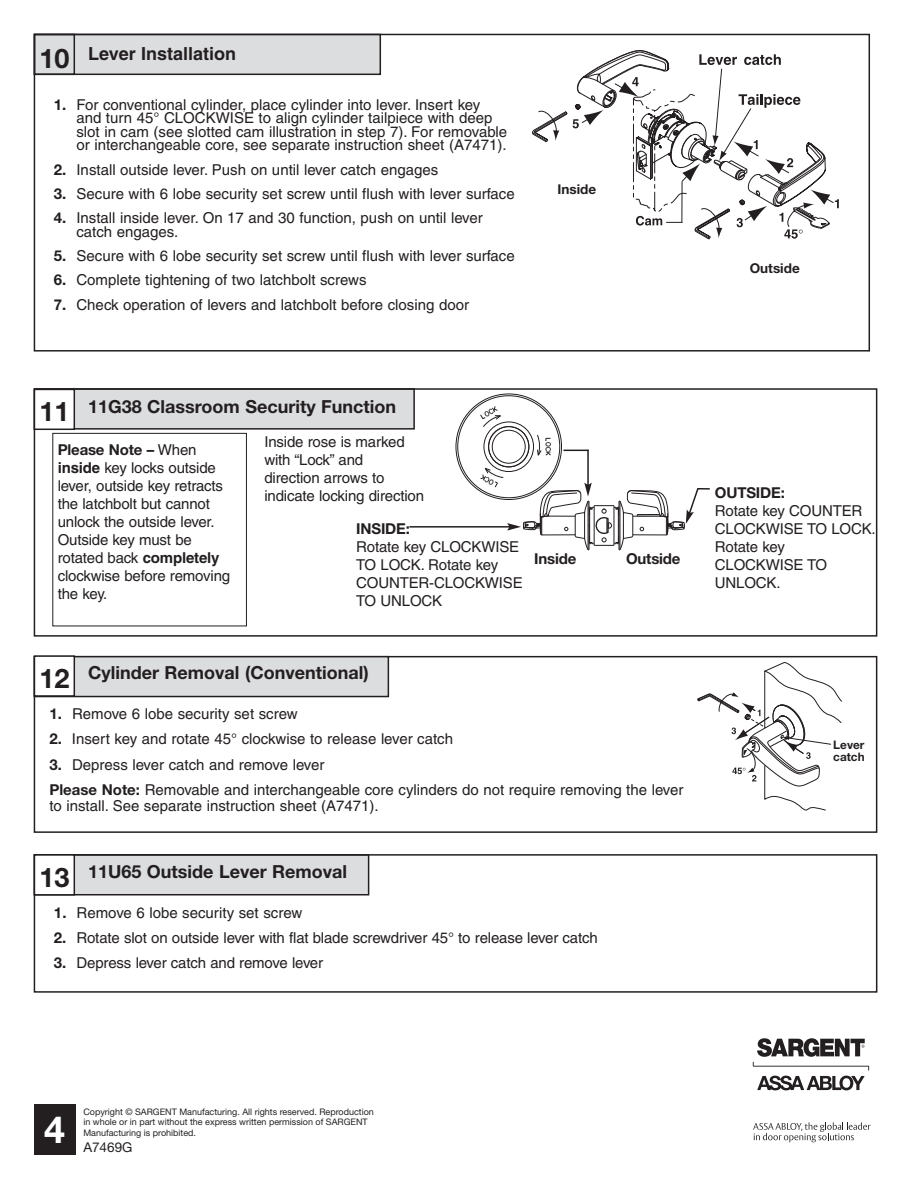
<style>
.page{position:relative;width:918px;height:1188px;background:#fff}
.page>*{position:absolute;margin:0;border:0;box-sizing:border-box;transform-origin:0 0}
.t1{font:700 37.5px "Helvetica Neue";color:#fff}
.t2{font:700 27px "Helvetica Neue";color:#231f20}
.t3{font:700 18px "Helvetica Neue";color:#231f20}
.t4{font:700 18px "Helvetica";color:#231f20}
.t5{font:15px/18px "Helvetica";color:#231f20}
.t6{font:700 15px "Helvetica Neue";letter-spacing:-.01em;color:#231f20}
.t7{font:700 13.5px "Helvetica Neue";color:#231f20}
.t8{font:13.5px "Helvetica Neue";color:#231f20}
.t9{font:700 11.7px/11.7px "Helvetica Neue";color:#231f20}
.t10{font:9px/10.5px "Helvetica Neue";color:#231f20}
.s1{font-family:"Helvetica Neue";font-weight:700}
.s2{font-family:"Helvetica";font-weight:400}
.s3{font-weight:700}
</style>
<div class="page">
<div style="left:34px;top:855px;width:335px;height:40px;background:#dcdddf"></div>
<div style="left:34px;top:854px;width:335px;height:41px;border:2px solid #231f20"></div>
<div style="left:34px;top:389px;width:380px;height:40px;background:#dcdddf"></div>
<div style="left:34px;top:388px;width:381px;height:42px;border:2px solid #231f20"></div>
<div style="left:34px;top:34px;width:346px;height:40px;background:#dcdddf"></div>
<div style="left:34px;top:34px;width:347px;height:41px;border:2px solid #231f20"></div>
<div style="left:34px;top:854px;width:843px;height:139px;border:2px solid #231f20"></div>
<div style="left:34px;top:388px;width:843px;height:249px;border:2px solid #231f20"></div>
<div style="left:34px;top:656px;width:843px;height:177px;border:2px solid #231f20"></div>
<div style="left:34px;top:657px;width:354px;height:40px;background:#dcdddf"></div>
<div style="left:34px;top:656px;width:355px;height:41px;border:2px solid #231f20"></div>
<svg style="left:698px;top:662px;width:144px;height:148px"></svg>
<div style="left:52px;top:433px;width:195px;height:193px;border:1px solid #231f20"></div>
<div style="left:492px;top:430px;width:34px;height:34px;border:1px solid #231f20;border-radius:50%"></div>
<div style="left:488px;top:426px;width:41px;height:41px;border:1px solid #231f20;border-radius:50%"></div>
<div style="left:484px;top:422px;width:50px;height:50px;border:1px solid #231f20;border-radius:50%"></div>
<svg style="left:479px;top:405px;width:23px;height:23px"></svg>
<svg style="left:537px;top:434px;width:14px;height:22px"></svg>
<hr style="left:587px;top:450px;width:2px;height:35px;background:#231f20">
<svg style="left:563px;top:450px;width:24px;height:1px"></svg>
<hr style="left:409px;top:526px;width:101px;height:2px;background:#231f20">
<svg style="left:480px;top:467px;width:230px;height:83px"></svg>
<div style="left:34px;top:389px;width:40px;height:40px;background:#fff"></div>
<div style="left:34px;top:389px;width:41px;height:41px;border:2px solid #231f20"></div>
<div style="left:34px;top:656px;width:40px;height:40px;background:#fff"></div>
<div style="left:34px;top:655px;width:41px;height:42px;border:2px solid #231f20"></div>
<div style="left:34px;top:855px;width:40px;height:40px;background:#fff"></div>
<div style="left:34px;top:854px;width:41px;height:42px;border:2px solid #231f20"></div>
<div style="left:34px;top:34px;width:836px;height:318px;border:2px solid #231f20"></div>
<svg style="left:532px;top:50px;width:307px;height:190px"></svg>
<div style="left:34px;top:34px;width:41px;height:41px;border:2px solid #231f20"></div>
<div style="left:546px;top:171px;width:62px;height:36px;background:#fff"></div>
<div style="left:34px;top:1104px;width:41px;height:50px;background:#231f20"></div>
<svg style="left:753px;top:1038px;width:116px;height:52px"></svg>
<svg style="left:753px;top:1122px;width:118px;height:20px"></svg>
<h2 class="t2" style="left:39px;top:41px;width:32px">10</h2>
<p class="t4" style="left:88px;top:48px;width:150px">Lever Installation</p>
<p class="t5" style="left:76px;top:99px;width:432px;line-height:13.5px;text-indent:-23px"><span class="s1">1.</span> For conventional cylinder, place cylinder into lever. Insert key and turn 45° CLOCKWISE to align cylinder tailpiece with deep slot in cam (see slotted cam illustration in step 7). For removable or interchangeable core, see separate instruction sheet (A7471).</p>
<p class="t5" style="left:54px;top:162px;width:386px"><span class="s1">2.</span> Install outside lever. Push on until lever catch engages</p>
<p class="t5" style="left:54px;top:186px;width:462px"><span class="s1">3.</span> Secure with 6 lobe security set screw until flush with lever surface</p>
<p class="t5" style="left:76px;top:213px;width:408px;line-height:13.5px;text-indent:-22px"><span class="s1">4.</span> Install inside lever. On 17 and 30 function, push on until lever catch engages.</p>
<p class="t5" style="left:54px;top:248px;width:462px"><span class="s1">5.</span> Secure with 6 lobe security set screw until flush with lever surface</p>
<p class="t5" style="left:54px;top:273px;width:314px"><span class="s1">6.</span> Complete tightening of two latchbolt screws</p>
<p class="t5" style="left:54px;top:297px;width:417px"><span class="s1">7.</span> Check operation of levers and latchbolt before closing door</p>
<p class="t7" style="left:557px;top:181px;width:40px">Inside</p>
<p class="t7" style="left:750px;top:259px;width:51px">Outside</p>
<h2 class="t2" style="left:39px;top:395px;width:32px">11</h2>
<p class="t3" style="left:88px;top:396px;width:310px">11G38 Classroom Security Function</p>
<p class="t6" style="left:58px;top:440px;width:140px">Please Note – <span class="s2">When</span></p>
<p class="t5" style="left:58px;top:460px;width:174px"><span class="s3">inside</span> key locks outside lever, outside key retracts the latchbolt but cannot unlock the outside lever.<br>Outside key must be rotated back <span class="s3">completely </span>clockwise before removing the key.</p>
<p class="t5" style="left:264px;top:434px;width:161px">Inside rose is marked with “Lock” and<br>direction arrows to indicate locking direction</p>
<p class="t6" style="left:356px;top:520px;width:55px">INSIDE:</p>
<p class="t5" style="left:356px;top:539px;width:168px">Rotate key CLOCKWISE<br>TO LOCK. Rotate key<br>COUNTER-CLOCKWISE<br>TO UNLOCK</p>
<p class="t6" style="left:534px;top:550px;width:44px">Inside</p>
<p class="t6" style="left:626px;top:550px;width:56px">Outside</p>
<h2 class="t2" style="left:39px;top:661px;width:32px">12</h2>
<p class="t3" style="left:88px;top:662px;width:282px">Cylinder Removal (Conventional)</p>
<p class="t5" style="left:49px;top:706px;width:250px"><span class="s1">1.</span> Remove 6 lobe security set screw</p>
<p class="t5" style="left:49px;top:732px;width:405px"><span class="s1">2.</span> Insert key and rotate 45° clockwise to release lever catch</p>
<p class="t5" style="left:49px;top:753px;width:635px;line-height:25.2px"><span class="s1">3.</span> Depress lever catch and remove lever<br><span class="s1">Please Note:</span> Removable and interchangeable core cylinders do not require removing the lever</p>
<p class="t5" style="left:49px;top:798px;width:331px">to install. See separate instruction sheet (A7471).</p>
<h2 class="t2" style="left:39px;top:860px;width:32px">13</h2>
<p class="t3" style="left:88px;top:860px;width:261px">11U65 Outside Lever Removal</p>
<p class="t5" style="left:54px;top:905px;width:250px"><span class="s1">1.</span> Remove 6 lobe security set screw</p>
<p class="t5" style="left:54px;top:930px;width:545px"><span class="s1">2.</span> Rotate slot on outside lever with flat blade screwdriver 45° to release lever catch</p>
<p class="t5" style="left:54px;top:955px;width:271px"><span class="s1">3.</span> Depress lever catch and remove lever</p>
<p class="t6" style="left:715px;top:483px;width:71px">OUTSIDE:</p>
<p class="t5" style="left:715px;top:503px;width:162px">Rotate key COUNTER<br>CLOCKWISE TO LOCK.<br>Rotate key<br>CLOCKWISE TO<br>UNLOCK.</p>
<p class="t9" style="left:833px;top:739px;width:33px">Lever catch</p>
<h1 class="t1" style="left:44px;top:1107px;width:22px">4</h1>
<p class="t10" style="left:83px;top:1107px;width:292px">Copyright © SARGENT Manufacturing. All rights reserved. Reproduction in whole or in part without the express written permission of SARGENT<br>Manufacturing is prohibited.</p>
<p class="t8" style="left:83px;top:1143px;width:51px">A7469G</p>
</div>
